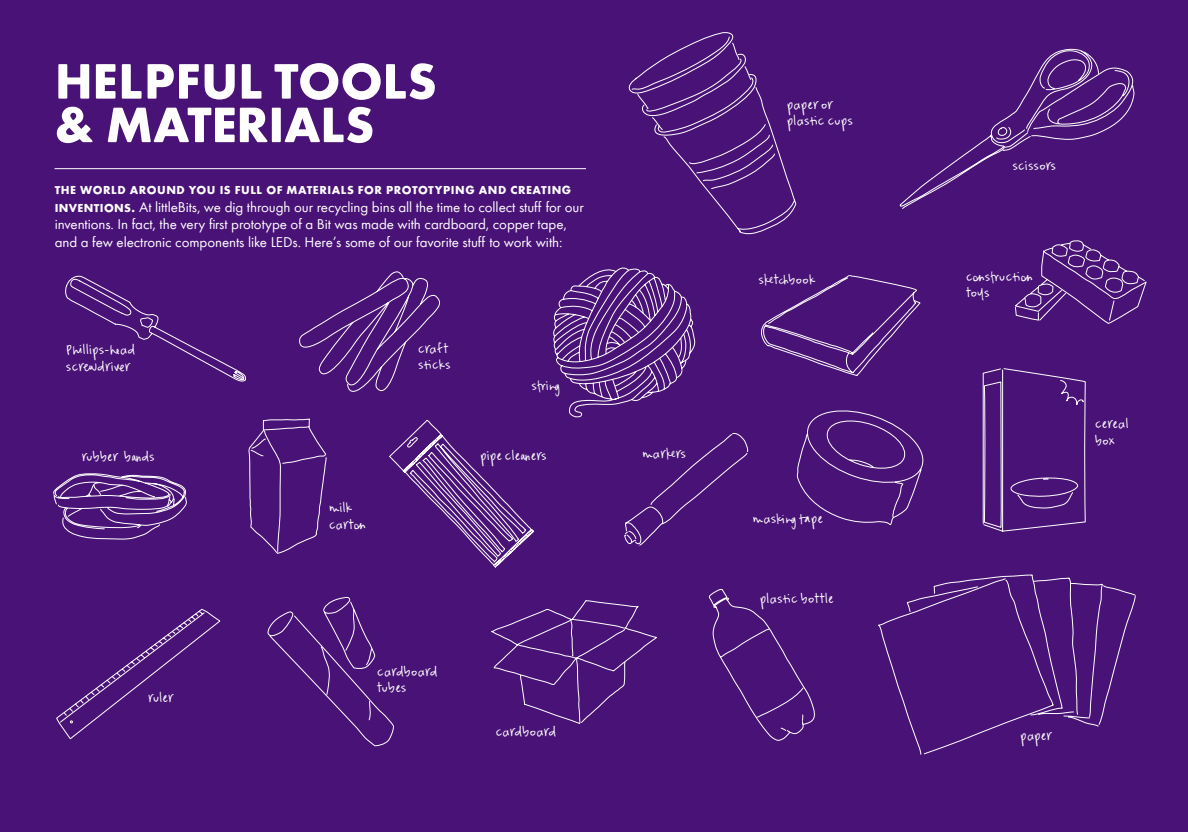
<style>
.page{position:relative;width:1188px;height:832px;background:#fff}
.page>*{position:absolute;margin:0;border:0;box-sizing:border-box;transform-origin:0 0}
.t1{font:700 51.75px/43.5px "Futura Round";letter-spacing:-.005em;color:#fff}
.t2{font:15px/17.4px "Futura Round";letter-spacing:-.005em;color:#fff}
.t3{font:13.5px/16.5px "Ashley Beta Three";letter-spacing:.015em;color:#fff}
.t4{font:700 12px "Futura Round";letter-spacing:.045em;color:#fff}
.s1{font-weight:700;font-size:12px}
</style>
<div class="page">
<div style="left:0;top:0;width:1188px;height:831px;background:#491276"></div>
<hr style="left:55px;top:168px;width:531px;height:1px;background:#fff">
<svg style="left:899px;top:48px;width:236px;height:161px;background:#501b7b"></svg>
<svg style="left:52px;top:472px;width:135px;height:67px;background:#65368b"></svg>
<svg style="left:797px;top:406px;width:131px;height:125px;background:#501c7b"></svg>
<div style="left:878px;top:574px;width:258px;height:181px;background:#491276"></div>
<svg style="left:491px;top:599px;width:166px;height:125px;background:#511d7c"></svg>
<div style="left:709px;top:588px;width:109px;height:152px;background:#491276"></div>
<div style="left:56px;top:608px;width:165px;height:131px;background:#491276"></div>
<svg style="left:760px;top:274px;width:161px;height:103px;background:#55217f"></svg>
<svg style="left:982px;top:237px;width:165px;height:295px;background:#511d7c"></svg>
<svg style="left:267px;top:595px;width:127px;height:152px;background:#4f1a7b"></svg>
<svg style="left:299px;top:271px;width:142px;height:130px;background:#531f7d"></svg>
<svg style="left:248px;top:418px;width:79px;height:136px;background:#531f7d"></svg>
<svg style="left:389px;top:419px;width:146px;height:149px;background:#5b2983"></svg>
<div style="left:65px;top:275px;width:181px;height:107px;background:#491276"></div>
<svg style="left:627px;top:30px;width:170px;height:208px;background:#521d7c"></svg>
<svg style="left:552px;top:266px;width:197px;height:280px;background:#54207e"></svg>
<h1 class="t1" style="left:55px;top:55px;width:384px">HELPFUL TOOLS &amp; MATERIALS</h1>
<p class="t4" style="left:55px;top:181px;width:518px">THE WORLD AROUND YOU IS FULL OF MATERIALS FOR PROTOTYPING AND CREATING</p>
<p class="t2" style="left:55px;top:197px;width:531px"><span class="s1">INVENTIONS.</span> At littleBits, we dig through our recycling bins all the time to collect stuff for our inventions. In fact, the very first prototype of a Bit was made with cardboard, copper tape, and a few electronic components like LEDs. Here’s some of our favorite stuff to work with:</p>
<p class="t3" style="left:66px;top:341px;width:71px">Phillips-head screwdriver</p>
<p class="t3" style="left:418px;top:339px;width:34px">craft sticks</p>
<p class="t3" style="left:82px;top:447px;width:75px">rubber bands</p>
<p class="t3" style="left:329px;top:499px;width:38px">milk carton</p>
<p class="t3" style="left:531px;top:377px;width:24px">string</p>
<p class="t3" style="left:480px;top:447px;width:68px">pipe cleaners</p>
<p class="t3" style="left:642px;top:445px;width:45px">markers</p>
<p class="t3" style="left:148px;top:689px;width:27px">ruler</p>
<p class="t3" style="left:377px;top:663px;width:62px">cardboard tubes</p>
<p class="t3" style="left:496px;top:722px;width:62px">cardboard</p>
<p class="t3" style="left:787px;top:96px;width:67px">paper or plastic cups</p>
<p class="t3" style="left:759px;top:271px;width:59px">sketchbook</p>
<p class="t3" style="left:753px;top:510px;width:72px">masking tape</p>
<p class="t3" style="left:760px;top:589px;width:75px">plastic bottle</p>
<p class="t3" style="left:1012px;top:157px;width:45px">scissors</p>
<p class="t3" style="left:966px;top:268px;width:68px">construction toys</p>
<p class="t3" style="left:1095px;top:415px;width:35px">cereal box</p>
<p class="t3" style="left:1021px;top:726px;width:33px">paper</p>
</div>
